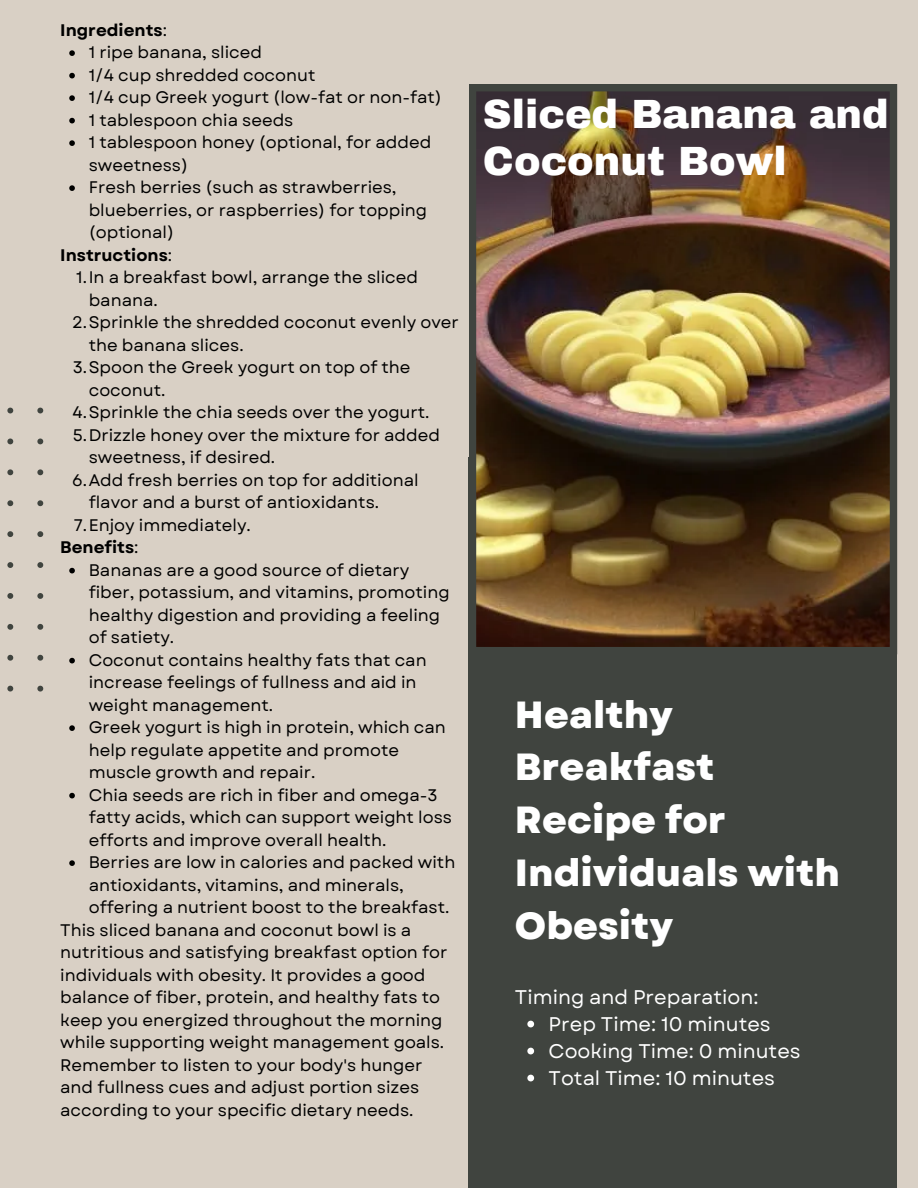
<style>
.page{position:relative;width:918px;height:1188px;background:#d9d0c5}
.page>*{position:absolute;margin:0;border:0;box-sizing:border-box;transform-origin:0 0}
.t1{font:900 39.9px/47.2px "Archivo";color:#fff}
.t2{font:800 37.8px/52.8px "Garet";color:#fff}
.t3{font:19.8px "Garet";color:#fff}
.t4{font:16.8px/22.5px "Garet";color:#000}
.t5{font:700 16.8px "Garet";color:#000}
.s1{font-weight:400}
</style>
<div class="page">
<div style="left:469px;top:458px;width:428px;height:730px;background:#40443f"></div>
<img style="left:469px;top:84px;width:428px;height:563px">
<svg style="left:7px;top:408px;width:36px;height:284px"></svg>
<svg style="left:69px;top:50px;width:6px;height:6px"></svg>
<svg style="left:69px;top:73px;width:6px;height:5px"></svg>
<svg style="left:69px;top:95px;width:6px;height:6px"></svg>
<svg style="left:69px;top:118px;width:6px;height:5px"></svg>
<svg style="left:69px;top:140px;width:6px;height:6px"></svg>
<svg style="left:69px;top:185px;width:6px;height:6px"></svg>
<svg style="left:69px;top:568px;width:6px;height:5px"></svg>
<svg style="left:69px;top:658px;width:6px;height:5px"></svg>
<svg style="left:69px;top:725px;width:6px;height:6px"></svg>
<svg style="left:69px;top:793px;width:6px;height:5px"></svg>
<svg style="left:69px;top:860px;width:6px;height:6px"></svg>
<svg style="left:527px;top:1021px;width:7px;height:6px"></svg>
<svg style="left:527px;top:1048px;width:7px;height:6px"></svg>
<svg style="left:527px;top:1075px;width:7px;height:6px"></svg>
<p class="t5" style="left:60px;top:18px;width:108px">Ingredients<span class="s1">:</span></p>
<p class="t4" style="left:89px;top:41px;width:175px">1 ripe banana, sliced</p>
<p class="t4" style="left:89px;top:64px;width:228px">1/4 cup shredded coconut</p>
<p class="t4" style="left:89px;top:86px;width:355px">1/4 cup Greek yogurt (low-fat or non-fat)</p>
<p class="t4" style="left:89px;top:109px;width:206px">1 tablespoon chia seeds</p>
<p class="t4" style="left:89px;top:131px;width:344px">1 tablespoon honey (optional, for added sweetness)</p>
<p class="t4" style="left:89px;top:176px;width:340px">Fresh berries (such as strawberries, blueberries, or raspberries) for topping (optional)</p>
<p class="t4" style="left:89px;top:266px;width:331px;text-indent:-12px">1.In a breakfast bowl, arrange the sliced banana.</p>
<p class="t4" style="left:89px;top:311px;width:372px;text-indent:-17px">2.Sprinkle the shredded coconut evenly over the banana slices.</p>
<p class="t4" style="left:89px;top:356px;width:323px;text-indent:-16px">3.Spoon the Greek yogurt on top of the coconut.</p>
<p class="t4" style="left:73px;top:401px;width:359px">4.Sprinkle the chia seeds over the yogurt.</p>
<p class="t4" style="left:89px;top:424px;width:353px;text-indent:-16px">5.Drizzle honey over the mixture for added sweetness, if desired.</p>
<p class="t4" style="left:89px;top:469px;width:331px;text-indent:-17px">6.Add fresh berries on top for additional flavor and a burst of antioxidants.</p>
<p class="t4" style="left:74px;top:514px;width:179px">7.Enjoy immediately.</p>
<p class="t4" style="left:89px;top:559px;width:362px">Bananas are a good source of dietary fiber, potassium, and vitamins, promoting healthy digestion and providing a feeling of satiety.</p>
<p class="t4" style="left:89px;top:649px;width:339px">Coconut contains healthy fats that can increase feelings of fullness and aid in weight management.</p>
<p class="t4" style="left:89px;top:716px;width:359px">Greek yogurt is high in protein, which can help regulate appetite and promote muscle growth and repair.</p>
<p class="t4" style="left:89px;top:784px;width:365px">Chia seeds are rich in fiber and omega-3 fatty acids, which can support weight loss efforts and improve overall health.</p>
<p class="t4" style="left:89px;top:851px;width:368px">Berries are low in calories and packed with antioxidants, vitamins, and minerals, offering a nutrient boost to the breakfast.</p>
<p class="t5" style="left:60px;top:243px;width:113px">Instructions<span class="s1">:</span></p>
<p class="t5" style="left:60px;top:535px;width:80px">Benefits<span class="s1">:</span></p>
<p class="t4" style="left:60px;top:919px;width:389px">This sliced banana and coconut bowl is a nutritious and satisfying breakfast option for individuals with obesity. It provides a good balance of fiber, protein, and healthy fats to keep you energized throughout the morning while supporting weight management goals.<br>Remember to listen to your body's hunger and fullness cues and adjust portion sizes according to your specific dietary needs.</p>
<p class="t1" style="left:483px;top:91px;width:407px">Sliced Banana and<br>Coconut Bowl</p>
<p class="t2" style="left:515px;top:688px;width:326px">Healthy<br>Breakfast<br>Recipe for<br>Individuals with<br>Obesity</p>
<p class="t3" style="left:515px;top:983px;width:245px">Timing and Preparation:</p>
<p class="t3" style="left:549px;top:1010px;width:224px">Prep Time: 10 minutes</p>
<p class="t3" style="left:549px;top:1037px;width:254px">Cooking Time: 0 minutes</p>
<p class="t3" style="left:549px;top:1064px;width:228px">Total Time: 10 minutes</p>
</div>
